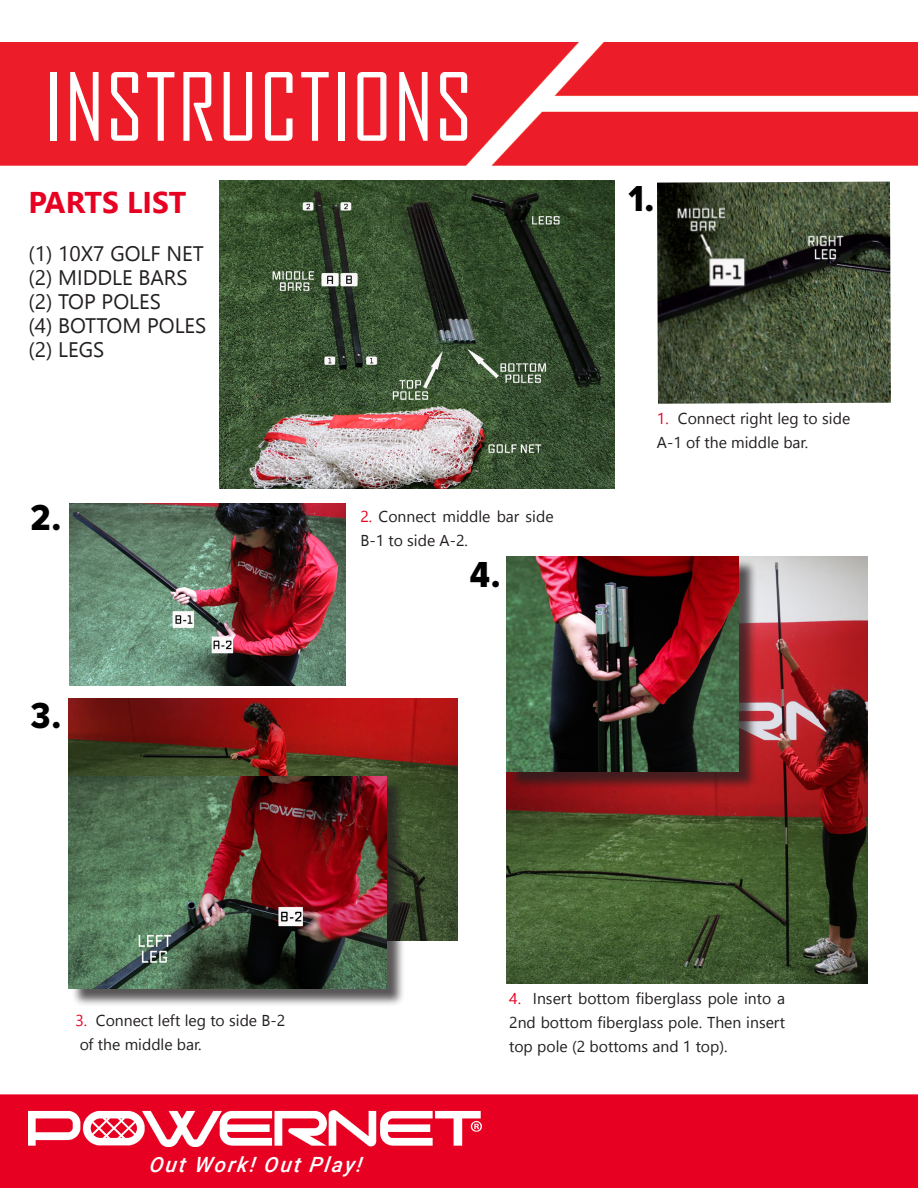
<style>
.page{position:relative;width:918px;height:1188px;background:#fff}
.page>*{position:absolute;margin:0;border:0;box-sizing:border-box;transform-origin:0 0}
.t1{font:90px "Agency FB";letter-spacing:.02em;color:#fff}
.t2{font:37.5px "Proxima Nova Cond Extrabld";color:#000}
.t3{font:700 30px "Nirmala UI";color:#e70021}
.t4{font:21px "Nirmala UI";color:#231f20}
.t5{font:italic 500 21px "Roboto";color:#fff}
.t6{font:15.75px/24px "Nirmala UI";color:#231f20}
.s1{color:#e70021}
</style>
<div class="page">
<img style="left:0;top:42px;width:918px;height:124px">
<div style="left:0;top:1094px;width:918px;height:94px;background:#e70021"></div>
<img style="left:29px;top:1110px;width:453px;height:36px">
<img style="left:219px;top:180px;width:396px;height:309px">
<img style="left:657px;top:182px;width:234px;height:222px">
<img style="left:68px;top:699px;width:389px;height:242px">
<div style="left:71px;top:779px;width:334px;height:228px;background:#231f20;opacity:.75"></div>
<img style="left:68px;top:776px;width:318px;height:212px">
<img style="left:69px;top:504px;width:277px;height:181px">
<img style="left:506px;top:557px;width:361px;height:426px">
<div style="left:509px;top:559px;width:249px;height:231px;background:#231f20;opacity:.75"></div>
<img style="left:506px;top:557px;width:233px;height:215px">
<p class="t1" style="left:45px;top:52px;width:429px">INSTRUCTIONS</p>
<p class="t3" style="left:28px;top:177px;width:159px">PARTS LIST</p>
<p class="t4" style="left:28px;top:237px;width:177px">(1) 10X7 GOLF NET</p>
<p class="t4" style="left:28px;top:261px;width:161px">(2) MIDDLE BARS</p>
<p class="t4" style="left:28px;top:285px;width:134px">(2) TOP POLES</p>
<p class="t4" style="left:28px;top:309px;width:179px">(4) BOTTOM POLES</p>
<p class="t4" style="left:28px;top:333px;width:77px">(2) LEGS</p>
<p class="t2" style="left:31px;top:489px;width:32px">2.</p>
<p class="t2" style="left:31px;top:688px;width:32px">3.</p>
<p class="t6" style="left:360px;top:504px;width:195px"><span class="s1">2.</span> Connect middle bar side<br>B-1 to side A-2.</p>
<p class="t2" style="left:470px;top:546px;width:32px">4.</p>
<p class="t2" style="left:628px;top:171px;width:28px">1.</p>
<p class="t6" style="left:657px;top:406px;width:195px"><span class="s1">1.</span> Connect right leg to side<br>A-1 of the middle bar.</p>
<p class="t6" style="left:75px;top:1007px;width:211px"><span class="s1">3.</span> Connect left leg to side B-2</p>
<p class="t6" style="left:80px;top:1031px;width:123px">of the middle bar.</p>
<p class="t5" style="left:149px;top:1150px;width:219px">Out Work! Out Play!</p>
<p class="t6" style="left:509px;top:986px;width:278px;text-align:justify"><span class="s1">4.</span> Insert bottom fiberglass pole into a 2nd bottom fiberglass pole. Then insert top pole (2 bottoms and 1 top).</p>
</div>
